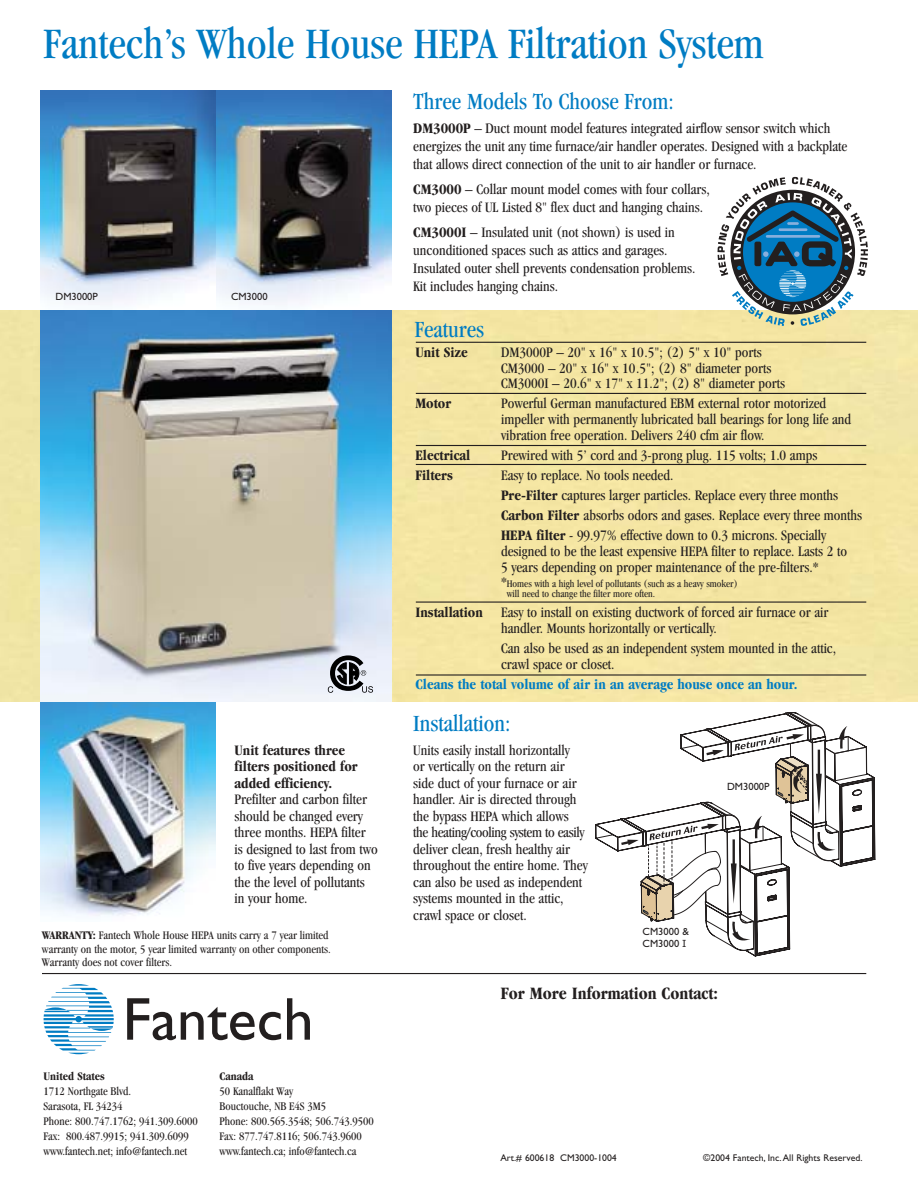
<style>
.page{position:relative;width:918px;height:1188px;background:#fff}
.page>*{position:absolute;margin:0;border:0;box-sizing:border-box;transform-origin:0 0}
.t1{font:condensed 45px "Garamond";color:#007cc3}
.t2{font:condensed 24px "Garamond";color:#007cc3}
.t3{font:700 condensed 18px "Garamond";color:#231f1f}
.t4{font:condensed 15px/16.5px "Garamond";color:#231f1f}
.t5{font:700 condensed 15px/16.5px "Garamond";color:#231f1f}
.t6{font:700 condensed 15px "Garamond";color:#007cc3}
.t7{font:condensed 12px/15px "Garamond";color:#231f1f}
.t8{font:700 condensed 12px "Garamond";color:#231f1f}
.t9{font:condensed 10.5px/10.5px "Garamond";color:#231f1f}
.t10{font:10.5px/12px "Gill Sans";color:#231f1f}
.t11{font:9.75px "Gill Sans";color:#231f1f}
.s1{font-weight:700}
.s2{font-size:15px}
.s3{font-family:"Serifa";font-size:10.8px}
</style>
<div class="page">
<img style="left:40px;top:90px;width:352px;height:213px">
<img style="left:41px;top:702px;width:175px;height:214px">
<img style="left:0;top:310px;width:918px;height:392px">
<svg style="left:595px;top:712px;width:281px;height:245px"></svg>
<svg style="left:44px;top:984px;width:70px;height:70px"></svg>
<svg style="left:127px;top:998px;width:154px;height:42px"></svg>
<svg style="left:287px;top:998px;width:23px;height:42px"></svg>
<hr style="left:416px;top:393px;width:450px;height:1px;background:#231f1f">
<hr style="left:416px;top:342px;width:450px;height:1px;background:#231f1f">
<hr style="left:416px;top:445px;width:450px;height:1px;background:#231f1f">
<hr style="left:416px;top:464px;width:450px;height:1px;background:#231f1f">
<hr style="left:416px;top:602px;width:450px;height:1px;background:#231f1f">
<hr style="left:416px;top:674px;width:450px;height:2px;background:#231f1f">
<hr style="left:42px;top:973px;width:824px;height:1px;background:#231f1f">
<svg style="left:718px;top:177px;width:150px;height:149px"></svg>
<svg style="left:328px;top:655px;width:45px;height:38px;background:#84878c"></svg>
<h1 class="t1" style="left:44px;top:26px;width:722px">Fantech’s Whole House HEPA Filtration System</h1>
<p class="t10" style="left:56px;top:292px;width:44px">DM3000P</p>
<p class="t10" style="left:231px;top:292px;width:38px">CM3000</p>
<p class="t5" style="left:235px;top:743px;width:125px">Unit features three filters positioned for added efficiency.</p>
<p class="t4" style="left:235px;top:793px;width:145px">Prefilter and carbon filter should be changed every three months. HEPA filter is designed to last from two to five years depending on the the level of pollutants in your home.</p>
<p class="t7" style="left:42px;top:930px;width:290px;line-height:13.5px"><span class="s1">WARRANTY:</span> Fantech Whole House HEPA units carry a 7 year limited warranty on the motor, 5 year limited warranty on other components.<br>Warranty does not cover filters.</p>
<p class="t8" style="left:44px;top:1071px;width:63px">United States</p>
<p class="t7" style="left:44px;top:1084px;width:156px">1712 Northgate Blvd.<br>Sarasota, FL 34234<br>Phone: 800.747.1762; 941.309.6000<br>Fax: 800.487.9915; 941.309.6099 www.fantech.net; info@fantech.net</p>
<p class="t8" style="left:219px;top:1071px;width:35px">Canada</p>
<p class="t7" style="left:219px;top:1085px;width:156px">50 Kanalflakt Way<br>Bouctouche, NB E4S 3M5<br>Phone: 800.565.3548; 506.743.9500<br>Fax: 877.747.8116; 506.743.9600 www.fantech.ca; info@fantech.ca</p>
<h2 class="t2" style="left:413px;top:92px;width:262px">Three Models To Choose From:</h2>
<p class="t4" style="left:413px;top:120px;width:436px;line-height:18px"><span class="s1">DM3000P</span> – Duct mount model features integrated airflow sensor switch which energizes the unit any time furnace/air handler operates. Designed with a backplate that allows direct connection of the unit to air handler or furnace.</p>
<p class="t4" style="left:413px;top:181px;width:298px;line-height:18px"><span class="s1">CM3000</span> – Collar mount model comes with four collars, two pieces of UL Listed 8" flex duct and hanging chains.</p>
<p class="t4" style="left:413px;top:225px;width:284px;line-height:18px"><span class="s1">CM3000I</span> – Insulated unit (not shown) is used in unconditioned spaces such as attics and garages.<br>Insulated outer shell prevents condensation problems.<br>Kit includes hanging chains.</p>
<h2 class="t2" style="left:415px;top:320px;width:71px">Features</h2>
<p class="t5" style="left:415px;top:345px;width:54px">Unit Size</p>
<p class="t4" style="left:501px;top:345px;width:285px;line-height:15.8px">DM3000P – 20" x 16" x 10.5"; (2) 5" x 10" ports<br>CM3000 – 20" x 16" x 10.5"; (2) 8" diameter ports<br>CM3000I – 20.6" x 17" x 11.2"; (2) 8" diameter ports</p>
<p class="t5" style="left:415px;top:397px;width:37px">Motor</p>
<p class="t4" style="left:501px;top:397px;width:352px;line-height:15.8px">Powerful German manufactured EBM external rotor motorized impeller with permanently lubricated ball bearings for long life and vibration free operation. Delivers 240 cfm air flow.</p>
<p class="t5" style="left:415px;top:448px;width:56px">Electrical</p>
<p class="t4" style="left:501px;top:448px;width:318px">Prewired with 5’ cord and 3-prong plug. 115 volts; 1.0 amps</p>
<p class="t5" style="left:415px;top:468px;width:39px">Filters</p>
<p class="t4" style="left:501px;top:466px;width:363px;line-height:20.1px">Easy to replace. No tools needed.<br><span class="s1">Pre-Filter</span> captures larger particles. Replace every three months <span class="s1">Carbon Filter</span> absorbs odors and gases. Replace every three months <span class="s1">HEPA filter</span> - 99.97% effective down to 0.3 microns. Specially</p>
<p class="t4" style="left:501px;top:545px;width:348px;line-height:15.8px">designed to be the least expensive HEPA filter to replace. Lasts 2 to<br>5 years depending on proper maintenance of the pre-filters.*</p>
<p class="t9" style="left:507px;top:579px;width:233px;text-indent:-6px"><span class="s2">*</span>Homes with a high level of pollutants (such as a heavy smoker) will need to change the filter more often.</p>
<p class="t4" style="left:501px;top:606px;width:329px;line-height:15.8px;text-indent:-86px"><span class="s1">Installation</span> Easy to install on existing ductwork of forced air furnace or air handler. Mounts horizontally or vertically.</p>
<p class="t4" style="left:501px;top:642px;width:337px;line-height:15.8px">Can also be used as an independent system mounted in the attic, crawl space or closet.</p>
<p class="t6" style="left:415px;top:678px;width:383px">Cleans the total volume of air in an average house once an hour.</p>
<h2 class="t2" style="left:413px;top:714px;width:99px">Installation:</h2>
<p class="t4" style="left:413px;top:743px;width:176px">Units easily install horizontally<br>or vertically on the return air side duct of your furnace or air handler. Air is directed through the bypass HEPA which allows the heating/cooling system to easily deliver clean, fresh healthy air throughout the entire home. They can also be used as independent systems mounted in the attic, crawl space or closet.</p>
<p class="t10" style="left:727px;top:781px;width:44px">DM3000P</p>
<p class="t10" style="left:643px;top:926px;width:48px">CM3000 &amp;<br>CM3000 <span class="s3">I</span></p>
<p class="t3" style="left:501px;top:987px;width:219px">For More Information Contact:</p>
<p class="t11" style="left:500px;top:1154px;width:118px">Art.# 600618 CM3000-1004</p>
<p class="t11" style="left:703px;top:1154px;width:161px">©2004 Fantech, Inc.All Rights Reserved.</p>
</div>
